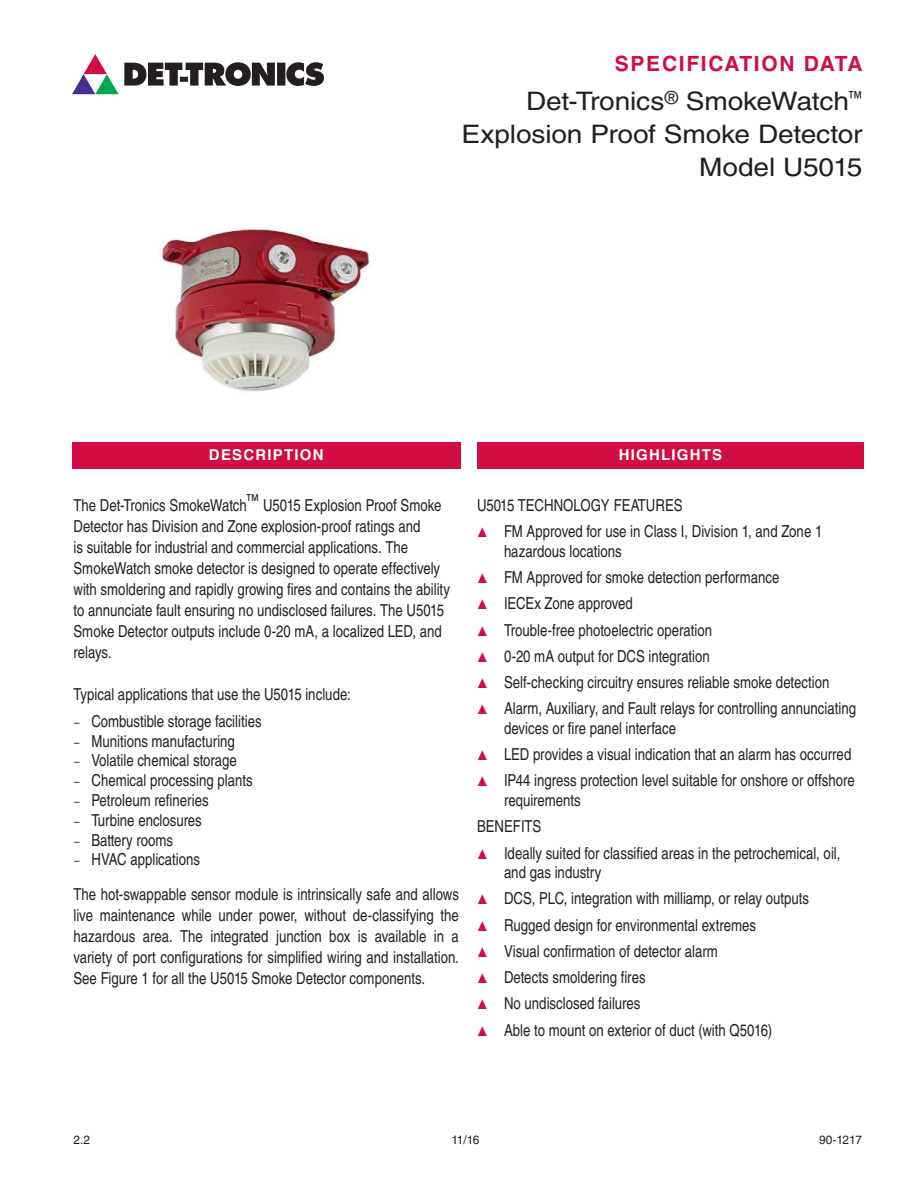
<style>
.page{position:relative;width:918px;height:1188px;background:#fff}
.page>*{position:absolute;margin:0;border:0;box-sizing:border-box;transform-origin:0 0}
.t1{font:25.5px/33px "Helvetica LT Std";letter-spacing:-.005em;color:#231f20;text-align:right;scale:1.1 1}
.t2{font:700 21px "Helvetica LT Std";letter-spacing:.08em;color:#d20d44}
.t3{font:16.5px/26.2px "Helvetica LT Std";color:#231f20;scale:.8 1}
.t4{font:700 15px "Helvetica LT Std";letter-spacing:.08em;color:#fff}
.t5{font:12px "Helvetica LT Std";letter-spacing:-.04em;color:#231f20}
.s1{font-family:"Minion Pro"}
</style>
<div class="page">
<svg style="left:72px;top:54px;width:252px;height:40px"></svg>
<div style="left:72px;top:442px;width:389px;height:28px;background:#d20d44"></div>
<div style="left:477px;top:442px;width:387px;height:28px;background:#d20d44"></div>
<img style="left:160px;top:228px;width:211px;height:163px">
<p class="t2" style="left:615px;top:50px;width:249px">SPECIFICATION DATA</p>
<h1 class="t1" style="left:462px;top:85px;width:366px">Det-Tronics<sup>®</sup> SmokeWatch<sup>™<br></sup>Explosion Proof Smoke Detector<br>Model U5015</h1>
<p class="t4" style="left:209px;top:446px;width:116px">DESCRIPTION</p>
<p class="t4" style="left:619px;top:446px;width:105px">HIGHLIGHTS</p>
<p class="t3" style="left:74px;top:495px;width:472px;line-height:21px">The Det-Tronics SmokeWatch™ U5015 Explosion Proof Smoke Detector has Division and Zone explosion-proof ratings and<br>is suitable for industrial and commercial applications. The SmokeWatch smoke detector is designed to operate effectively with smoldering and rapidly growing fires and contains the ability to annunciate fault ensuring no undisclosed failures. The U5015<br>Smoke Detector outputs include 0-20 mA, a localized LED, and relays.</p>
<p class="t3" style="left:74px;top:681px;width:348px">Typical applications that use the U5015 include:</p>
<p class="t3" style="left:74px;top:708px;width:237px"><span class="s1">–</span> Combustible storage facilities</p>
<p class="t3" style="left:74px;top:728px;width:203px"><span class="s1">–</span> Munitions manufacturing</p>
<p class="t3" style="left:74px;top:747px;width:206px"><span class="s1">–</span> Volatile chemical storage</p>
<p class="t3" style="left:74px;top:767px;width:225px"><span class="s1">–</span> Chemical processing plants</p>
<p class="t3" style="left:74px;top:787px;width:170px"><span class="s1">–</span> Petroleum refineries</p>
<p class="t3" style="left:74px;top:807px;width:162px"><span class="s1">–</span> Turbine enclosures</p>
<p class="t3" style="left:74px;top:827px;width:126px"><span class="s1">–</span> Battery rooms</p>
<p class="t3" style="left:74px;top:842px;width:483px;line-height:34.5px"><span class="s1">–</span> HVAC applications<br>The hot-swappable sensor module is intrinsically safe and allows</p>
<p class="t3" style="left:74px;top:904px;width:483px;line-height:21px;text-align:justify">live maintenance while under power, without de-classifying the hazardous area. The integrated junction box is available in a variety of port configurations for simplified wiring and installation.<br>See Figure 1 for all the U5015 Smoke Detector components.</p>
<p class="t3" style="left:504px;top:492px;width:399px;text-indent:-27px">U5015 TECHNOLOGY FEATURES<br>FM Approved for use in Class I, Division 1, and Zone 1</p>
<p class="t3" style="left:504px;top:538px;width:442px">hazardous locations<br>FM Approved for smoke detection performance<br>IECEx Zone approved<br>Trouble-free photoelectric operation<br>0-20 mA output for DCS integration<br>Self-checking circuitry ensures reliable smoke detection Alarm, Auxiliary, and Fault relays for controlling annunciating</p>
<p class="t3" style="left:504px;top:715px;width:440px">devices or fire panel interface<br>LED provides a visual indication that an alarm has occurred<br>IP44 ingress protection level suitable for onshore or offshore</p>
<p class="t3" style="left:477px;top:787px;width:131px;text-indent:27px">requirements<br>BENEFITS</p>
<p class="t3" style="left:504px;top:843px;width:422px;line-height:19.5px">Ideally suited for classified areas in the petrochemical, oil, and gas industry</p>
<p class="t3" style="left:504px;top:886px;width:383px">DCS, PLC, integration with milliamp, or relay outputs Rugged design for environmental extremes<br>Visual confirmation of detector alarm<br>Detects smoldering fires<br>No undisclosed failures<br>Able to mount on exterior of duct (with Q5016)</p>
<p class="t5" style="left:74px;top:1133px;width:18px">2.2</p>
<p class="t5" style="left:452px;top:1133px;width:30px">11/16</p>
<p class="t5" style="left:819px;top:1133px;width:45px">90-1217</p>
</div>
